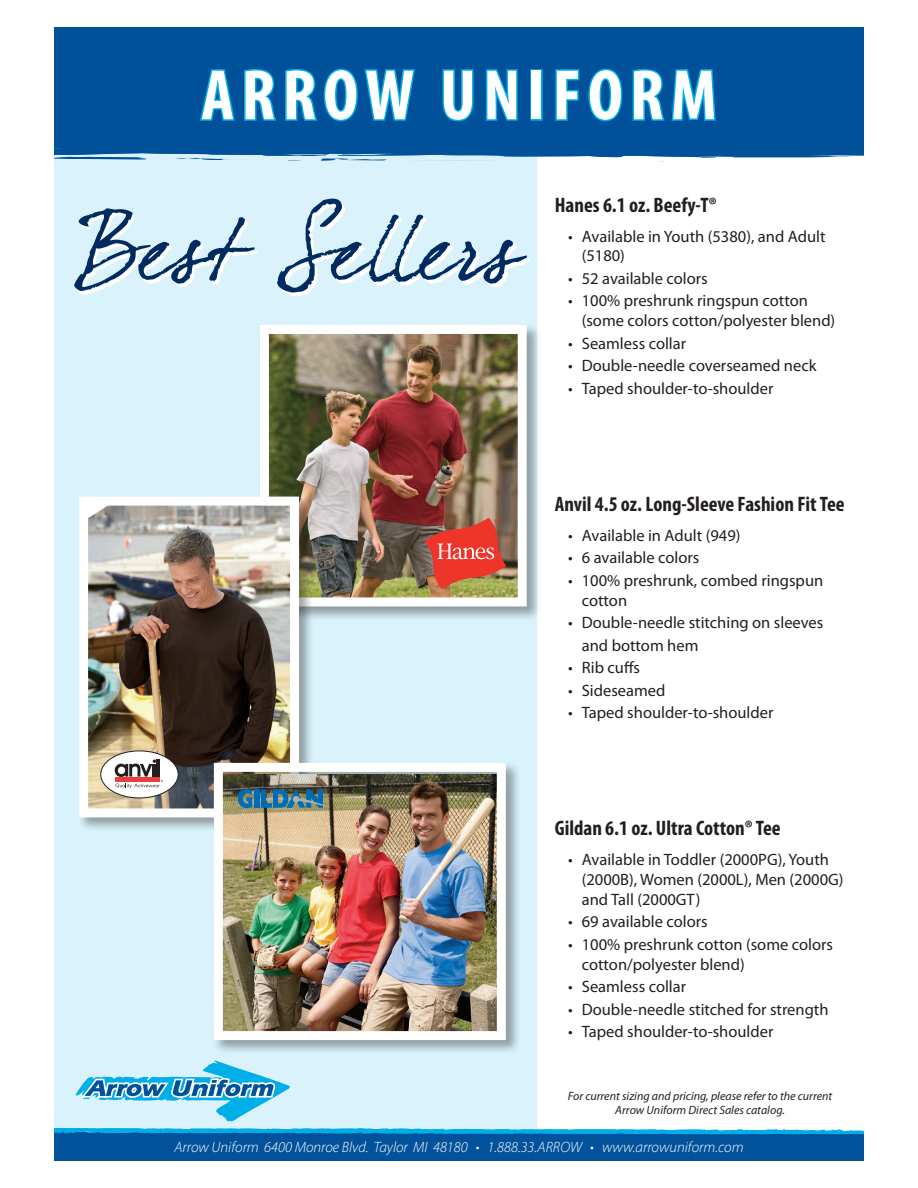
<style>
.page{position:relative;width:918px;height:1188px;background:#fff}
.page>*{position:absolute;margin:0;border:0;box-sizing:border-box;transform-origin:0 0}
.t1{font:700 condensed 72px "Myriad Pro";letter-spacing:.1em;color:#fff}
.t2{font:700 condensed 21px "Myriad Pro";color:#231f20}
.t3{font:16.5px/19.8px "Myriad Pro";color:#231f20}
.t4{font:italic 300 15px "Myriad Pro";color:#fff}
.t5{font:italic 12px "Myriad Pro";color:#231f20}
</style>
<div class="page">
<div style="left:54px;top:28px;width:483px;height:1132px;background:#d9f2fb"></div>
<div style="left:258px;top:323px;width:283px;height:299px;background:#231f20;opacity:.4"></div>
<img style="left:258px;top:323px;width:273px;height:288px">
<div style="left:78px;top:495px;width:236px;height:338px;background:#231f20;opacity:.4"></div>
<img style="left:78px;top:492px;width:226px;height:330px">
<div style="left:212px;top:761px;width:309px;height:294px;background:#231f20;opacity:.4"></div>
<img style="left:209px;top:758px;width:301px;height:287px">
<svg style="left:74px;top:199px;width:453px;height:93px"></svg>
<svg style="left:232px;top:789px;width:98px;height:19px"></svg>
<div style="left:293px;top:796px;width:6px;height:7px;background:#aeafb3;border-radius:50%"></div>
<img style="left:425px;top:518px;width:81px;height:71px">
<div style="left:101px;top:751px;width:77px;height:47px;background:#fff;border-radius:50%"></div>
<div style="left:101px;top:751px;width:77px;height:47px;border:1px solid #231f20;border-radius:50%"></div>
<svg style="left:115px;top:760px;width:48px;height:29px"></svg>
<hr style="left:115px;top:778px;width:45px;height:4px;background:#ee3a41">
<svg style="left:76px;top:1060px;width:214px;height:61px"></svg>
<div style="left:163px;top:27px;width:701px;height:131px;background:#01519a"></div>
<svg style="left:423px;top:160px;width:62px;height:1px"></svg>
<div style="left:54px;top:27px;width:109px;height:133px;background:#01519a"></div>
<svg style="left:318px;top:154px;width:70px;height:6px"></svg>
<svg style="left:175px;top:158px;width:69px;height:2px"></svg>
<svg style="left:288px;top:160px;width:14px;height:1px"></svg>
<svg style="left:791px;top:152px;width:44px;height:1px"></svg>
<div style="left:54px;top:1132px;width:810px;height:29px;background:#01519b"></div>
<svg style="left:54px;top:1127px;width:810px;height:8px"></svg>
<svg style="left:198px;top:68px;width:39px;height:54px"></svg>
<svg style="left:243px;top:67px;width:174px;height:56px"></svg>
<svg style="left:441px;top:68px;width:34px;height:55px"></svg>
<svg style="left:484px;top:68px;width:35px;height:55px"></svg>
<div style="left:530px;top:69px;width:13px;height:52px;border:3px solid #00afe7"></div>
<svg style="left:554px;top:68px;width:27px;height:54px"></svg>
<svg style="left:587px;top:67px;width:37px;height:56px"></svg>
<svg style="left:631px;top:67px;width:86px;height:55px"></svg>
<p class="t1" style="left:201px;top:50px;width:517px">ARROW UNIFORM</p>
<p class="t2" style="left:555px;top:191px;width:163px">Hanes 6.1 oz. Beefy-T®</p>
<p class="t3" style="left:582px;top:226px;width:245px;text-indent:-14px">• Available in Youth (5380), and Adult (5180)</p>
<p class="t3" style="left:568px;top:268px;width:141px">• 52 available colors</p>
<p class="t3" style="left:582px;top:291px;width:255px;text-indent:-14px">• 100% preshrunk ringspun cotton (some colors cotton/polyester blend)</p>
<p class="t3" style="left:568px;top:333px;width:119px">• Seamless collar</p>
<p class="t3" style="left:568px;top:355px;width:250px">• Double-needle coverseamed neck</p>
<p class="t3" style="left:568px;top:378px;width:207px">• Taped shoulder-to-shoulder</p>
<p class="t2" style="left:555px;top:491px;width:291px">Anvil 4.5 oz. Long-Sleeve Fashion Fit Tee</p>
<p class="t3" style="left:568px;top:525px;width:174px">• Available in Adult (949)</p>
<p class="t3" style="left:568px;top:548px;width:133px">• 6 available colors</p>
<p class="t3" style="left:582px;top:570px;width:243px;text-indent:-14px">• 100% preshrunk, combed ringspun cotton</p>
<p class="t3" style="left:582px;top:611px;width:243px;line-height:22.5px;text-indent:-14px">• Double-needle stitching on sleeves and bottom hem</p>
<p class="t3" style="left:568px;top:657px;width:73px">• Rib cuffs</p>
<p class="t3" style="left:568px;top:680px;width:99px">• Sideseamed</p>
<p class="t3" style="left:568px;top:702px;width:207px">• Taped shoulder-to-shoulder</p>
<p class="t2" style="left:555px;top:815px;width:228px">Gildan 6.1 oz. Ultra Cotton® Tee</p>
<p class="t3" style="left:582px;top:850px;width:263px;text-indent:-14px">• Available in Toddler (2000PG), Youth (2000B), Women (2000L), Men (2000G) and Tall (2000GT)</p>
<p class="t3" style="left:568px;top:912px;width:141px">• 69 available colors</p>
<p class="t3" style="left:582px;top:934px;width:253px;text-indent:-14px">• 100% preshrunk cotton (some colors cotton/polyester blend)</p>
<p class="t3" style="left:568px;top:977px;width:119px">• Seamless collar</p>
<p class="t3" style="left:568px;top:999px;width:262px">• Double-needle stitched for strength</p>
<p class="t3" style="left:568px;top:1022px;width:207px">• Taped shoulder-to-shoulder</p>
<p class="t5" style="left:568px;top:1089px;width:266px">For current sizing and pricing, please refer to the current</p>
<p class="t5" style="left:615px;top:1103px;width:171px">Arrow Uniform Direct Sales catalog.</p>
<p class="t4" style="left:174px;top:1138px;width:571px">Arrow Uniform 6400 Monroe Blvd. Taylor MI 48180 • 1.888.33.ARROW • www.arrowuniform.com</p>
</div>
